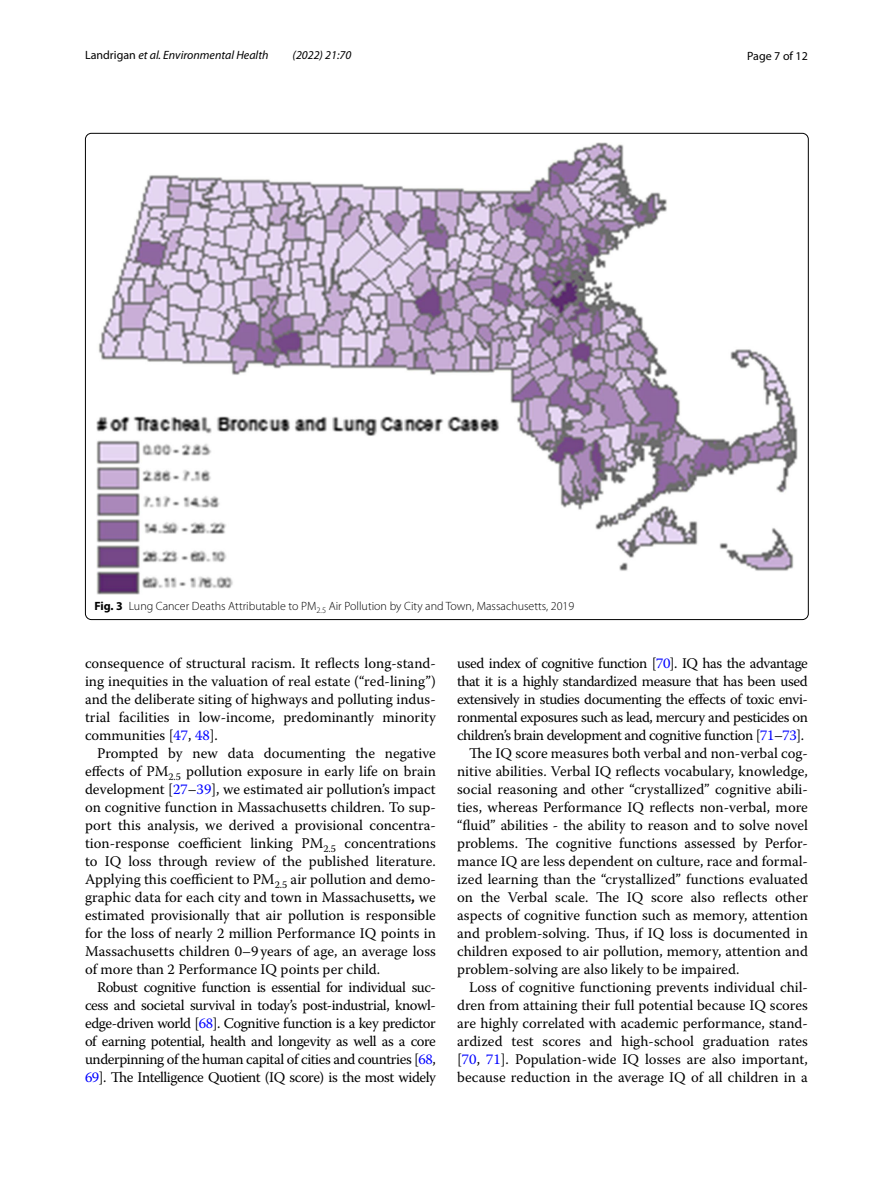
<style>
.page{position:relative;width:893px;height:1187px;background:#fff}
.page>*{position:absolute;margin:0;border:0;box-sizing:border-box;transform-origin:0 0}
.t1{font:14.7px/18px "Warnock Pro";color:#000;text-align:justify}
.t2{font:14.7px "Warnock Pro";letter-spacing:-.03em;color:#000}
.t3{font:300 12px "Myriad Pro";color:#000}
.t4{font:italic 12px "Myriad Pro";color:#000}
.t5{font:12px "Myriad Pro";color:#000}
.s1{font-style:normal}
.s2{font-weight:700}
.s3{color:#00f}
</style>
<div class="page">
<img style="left:97px;top:142px;width:700px;height:452px">
<p class="t4" style="left:85px;top:48px;width:185px"><span class="s1">Landrigan</span> et al. Environmental Health</p>
<p class="t4" style="left:293px;top:48px;width:60px">(2022) 21:70</p>
<p class="t5" style="left:747px;top:48px;width:62px">Page 7 of 12</p>
<p class="t3" style="left:94px;top:599px;width:481px"><span class="s2">Fig. 3</span> Lung Cancer Deaths Attributable to PM<sub>2.5</sub> Air Pollution by City and Town, Massachusetts, 2019</p>
<p class="t1" style="left:85px;top:654px;width:352px">consequence of structural racism. It reflects long-stand&shy;ing inequities in the valuation of real estate (“red-lining”) and the deliberate siting of highways and polluting indus&shy;trial facilities in low-income, predominantly minority communities [<span class="s3">47</span>, <span class="s3">48</span>].</p>
<p class="t1" style="left:85px;top:744px;width:352px;text-indent:12px">Prompted by new data documenting the negative effects of PM<sub>2.5</sub> pollution exposure in early life on brain development [<span class="s3">27</span>–<span class="s3">39</span>], we estimated air pollution’s impact on cognitive function in Massachusetts children. To sup&shy;port this analysis, we derived a provisional concentra&shy;tion-response coefficient linking PM<sub>2.5</sub> concentrations to IQ loss through review of the published literature.<br>Applying this coefficient to PM<sub>2.5</sub> air pollution and demo&shy;graphic data for each city and town in Massachusetts<span class="s2">,</span> we estimated provisionally that air pollution is responsible for the loss of nearly 2 million Performance IQ points in Massachusetts children 0–9 years of age, an average loss of more than 2 Performance IQ points per child.</p>
<p class="t1" style="left:85px;top:978px;width:352px;text-indent:12px">Robust cognitive function is essential for individual suc&shy;cess and societal survival in today’s post-industrial, knowl&shy;edge-driven world [<span class="s3">68</span>]. Cognitive function is a key predictor of earning potential, health and longevity as well as a core underpinning of the human capital of cities and countries [<span class="s3">68</span>, <span class="s3">69</span>]. The Intelligence Quotient (IQ score) is the most widely</p>
<p class="t2" style="left:457px;top:654px;width:352px">used index of cognitive function [<span class="s3">70</span>]. IQ has the advantage</p>
<p class="t2" style="left:457px;top:672px;width:352px">that it is a highly standardized measure that has been used</p>
<p class="t2" style="left:457px;top:690px;width:352px">extensively in studies documenting the effects of toxic envi-</p>
<p class="t2" style="left:457px;top:708px;width:352px">ronmental exposures such as lead, mercury and pesticides on</p>
<p class="t2" style="left:457px;top:726px;width:348px">children’s brain development and cognitive function [<span class="s3">71</span>–<span class="s3">73</span>].</p>
<p class="t1" style="left:469px;top:744px;width:340px">The IQ score measures both verbal and non-verbal cog-</p>
<p class="t1" style="left:457px;top:762px;width:352px">nitive abilities. Verbal IQ reflects vocabulary, knowledge,</p>
<p class="t1" style="left:457px;top:780px;width:352px">social reasoning and other “crystallized” cognitive abili-</p>
<p class="t1" style="left:457px;top:798px;width:352px">ties, whereas Performance IQ reflects non-verbal, more</p>
<p class="t1" style="left:457px;top:816px;width:352px">“fluid” abilities - the ability to reason and to solve novel</p>
<p class="t1" style="left:457px;top:834px;width:352px">problems. The cognitive functions assessed by Perfor-</p>
<p class="t1" style="left:457px;top:852px;width:352px">mance IQ are less dependent on culture, race and formal-</p>
<p class="t1" style="left:457px;top:870px;width:352px">ized learning than the “crystallized” functions evaluated</p>
<p class="t1" style="left:457px;top:888px;width:352px">on the Verbal scale. The IQ score also reflects other</p>
<p class="t1" style="left:457px;top:906px;width:352px">aspects of cognitive function such as memory, attention</p>
<p class="t1" style="left:457px;top:924px;width:352px">and problem-solving. Thus, if IQ loss is documented in</p>
<p class="t1" style="left:457px;top:942px;width:352px">children exposed to air pollution, memory, attention and</p>
<p class="t1" style="left:457px;top:960px;width:284px">problem-solving are also likely to be impaired.</p>
<p class="t1" style="left:469px;top:978px;width:340px">Loss of cognitive functioning prevents individual chil-</p>
<p class="t1" style="left:457px;top:996px;width:352px">dren from attaining their full potential because IQ scores</p>
<p class="t1" style="left:457px;top:1014px;width:352px">are highly correlated with academic performance, stand-</p>
<p class="t1" style="left:457px;top:1032px;width:352px">ardized test scores and high-school graduation rates</p>
<p class="t1" style="left:457px;top:1050px;width:352px">[<span class="s3">70</span>, <span class="s3">71</span>]. Population-wide IQ losses are also important,</p>
<p class="t1" style="left:457px;top:1068px;width:352px">because reduction in the average IQ of all children in a</p>
</div>
